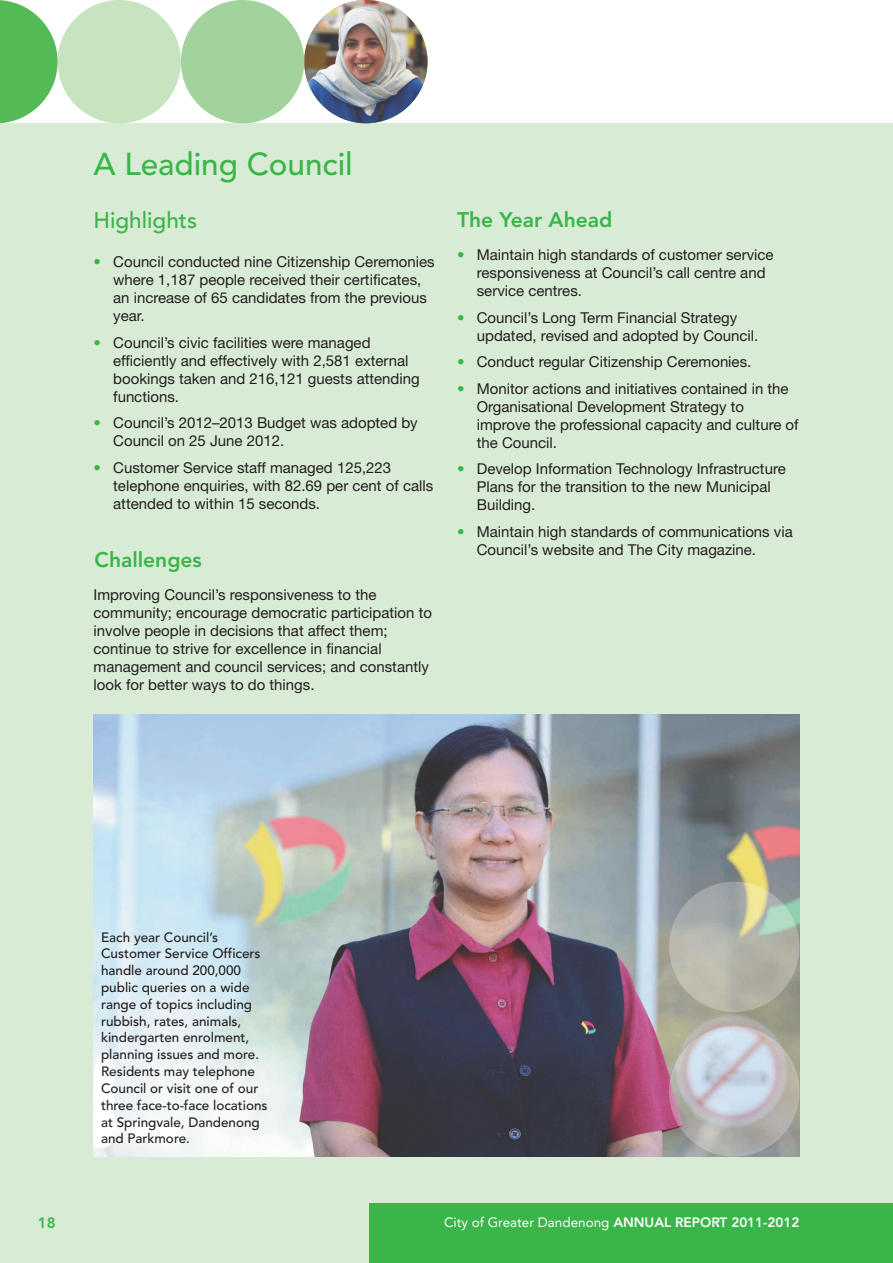
<style>
.page{position:relative;width:893px;height:1263px;background:#fff}
.page>*{position:absolute;margin:0;border:0;box-sizing:border-box;transform-origin:0 0}
.t1{font:500 31.5px "Avenir";color:#3ab54a}
.t2{font:500 22.5px "Avenir";color:#3ab54a}
.t3{font:800 21px "Avenir";color:#3ab54a}
.t4{font:15px/18px "Helvetica Neue";color:#231f20}
.t5{font:800 15px "Avenir";color:#3ab54a}
.t6{font:500 13.5px/16.8px "Avenir";color:#231f20}
.t7{font:13.5px "Avenir";color:#fff}
.s1{color:#3ab54a}
.s2{font-weight:800}
</style>
<div class="page">
<div style="left:0;top:123px;width:893px;height:1140px;background:#d8ebd4"></div>
<div style="left:370px;top:1203px;width:523px;height:60px;background:#3ab54a"></div>
<img style="left:304px;top:0;width:124px;height:123px;border-radius:50%">
<div style="left:181px;top:0;width:123px;height:123px;background:#a3d39c;border-radius:50%"></div>
<div style="left:58px;top:0;width:123px;height:123px;background:#c7e3c0;border-radius:50%"></div>
<svg style="left:0;top:0;width:58px;height:123px"></svg>
<img style="left:94px;top:714px;width:705px;height:443px">
<img style="left:669px;top:882px;width:130px;height:130px">
<img style="left:669px;top:1026px;width:130px;height:131px">
<h1 class="t1" style="left:94px;top:151px;width:261px">A Leading Council</h1>
<h2 class="t2" style="left:94px;top:211px;width:105px">Highlights</h2>
<p class="t4" style="left:113px;top:254px;width:323px;text-indent:-20px"><span class="s1">•</span> Council conducted nine Citizenship Ceremonies where 1,187 people received their certificates, an increase of 65 candidates from the previous year.</p>
<p class="t4" style="left:113px;top:335px;width:308px;text-indent:-20px"><span class="s1">•</span> Council’s civic facilities were managed efficiently and effectively with 2,581 external bookings taken and 216,121 guests attending functions.</p>
<p class="t4" style="left:113px;top:415px;width:306px;text-indent:-20px"><span class="s1">•</span> Council’s 2012–2013 Budget was adopted by<br>Council on 25 June 2012.</p>
<p class="t4" style="left:113px;top:460px;width:322px;text-indent:-20px"><span class="s1">•</span> Customer Service staff managed 125,223 telephone enquiries, with 82.69 per cent of calls attended to within 15 seconds.</p>
<h3 class="t3" style="left:95px;top:551px;width:109px">Challenges</h3>
<p class="t4" style="left:94px;top:587px;width:340px">Improving Council’s responsiveness to the community; encourage democratic participation to involve people in decisions that affect them; continue to strive for excellence in financial management and council services; and constantly look for better ways to do things.</p>
<h3 class="t3" style="left:457px;top:211px;width:157px">The Year Ahead</h3>
<p class="t4" style="left:477px;top:247px;width:298px;text-indent:-20px"><span class="s1">•</span> Maintain high standards of customer service responsiveness at Council’s call centre and service centres.</p>
<p class="t4" style="left:477px;top:310px;width:283px;text-indent:-20px"><span class="s1">•</span> Council’s Long Term Financial Strategy updated, revised and adopted by Council.</p>
<p class="t4" style="left:457px;top:354px;width:296px"><span class="s1">•</span> Conduct regular Citizenship Ceremonies.</p>
<p class="t4" style="left:477px;top:381px;width:323px;text-indent:-20px"><span class="s1">•</span> Monitor actions and initiatives contained in the Organisational Development Strategy to improve the professional capacity and culture of the Council.</p>
<p class="t4" style="left:477px;top:461px;width:310px;text-indent:-20px"><span class="s1">•</span> Develop Information Technology Infrastructure<br>Plans for the transition to the new Municipal<br>Building.</p>
<p class="t4" style="left:477px;top:524px;width:317px;text-indent:-20px"><span class="s1">•</span> Maintain high standards of communications via<br>Council’s website and The City magazine.</p>
<p class="t6" style="left:101px;top:929px;width:168px">Each year Council’s<br>Customer Service Officers handle around 200,000 public queries on a wide range of topics including rubbish, rates, animals, kindergarten enrolment, planning issues and more.<br>Residents may telephone<br>Council or visit one of our three face-to-face locations at Springvale, Dandenong and Parkmore.</p>
<p class="t5" style="left:38px;top:1217px;width:19px">18</p>
<p class="t7" style="left:444px;top:1217px;width:357px">City of Greater Dandenong <span class="s2">ANNUAL REPORT 2011-2012</span></p>
</div>
